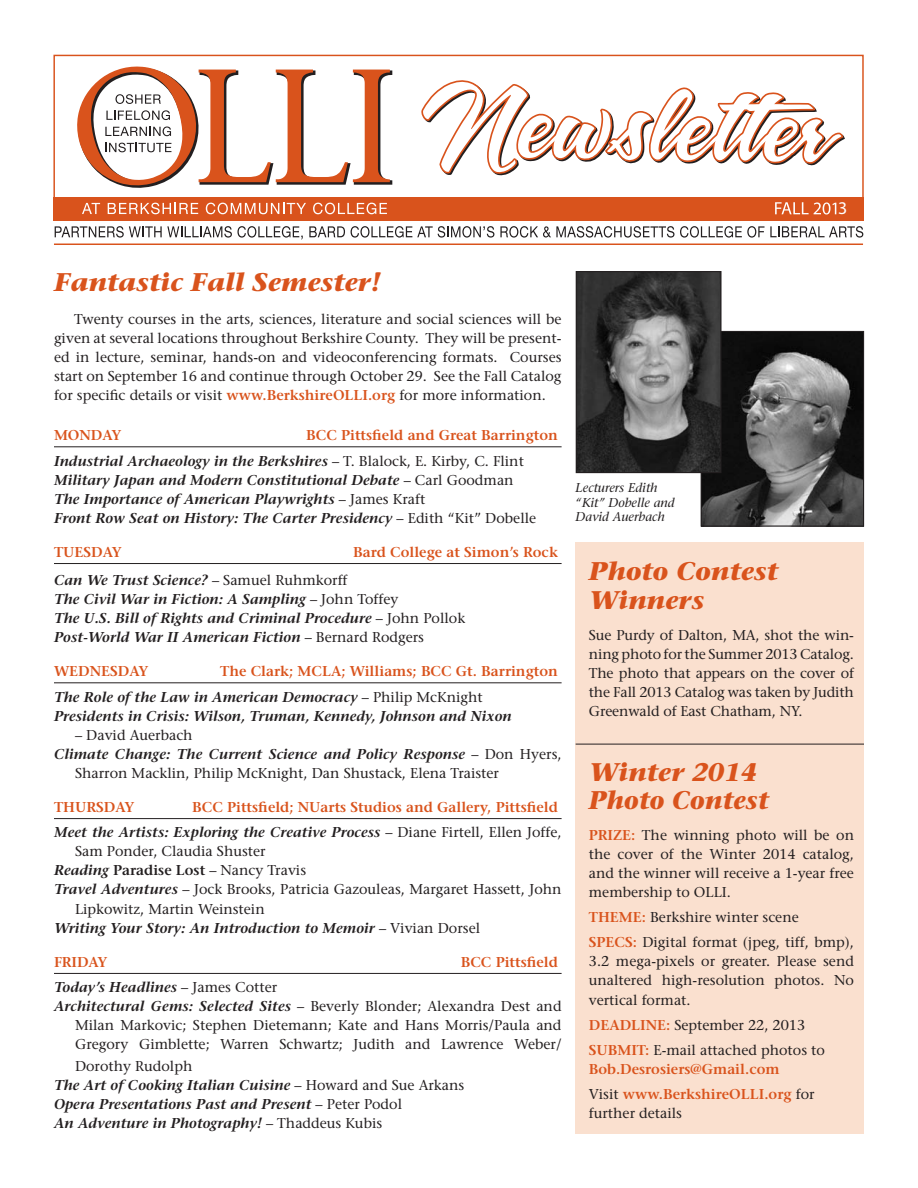
<style>
.page{position:relative;width:918px;height:1188px;background:#fff}
.page>*{position:absolute;margin:0;border:0;box-sizing:border-box;transform-origin:0 0}
.t1{font:italic 700 25.5px/28.5px "Stone Serif";color:#d9531c}
.t2{font:17.85px "Myriad";color:#fff}
.t3{font:14.25px/19px "Stone Serif";color:#231f20;text-align:justify}
.t4{font:italic 600 14.25px/19px "Stone Serif";color:#231f20}
.t5{font:600 14.25px/25.5px "Stone Serif";color:#d9531c}
.t6{font:600 14.25px "Stone Serif";color:#231f20}
.t7{font:italic 12.75px/15px "Stone Serif";color:#231f20}
.s1{font-weight:600;color:#d9531c}
.s2{font-style:normal;color:#d9531c}
.s3{font-weight:400;font-style:normal}
.s4{font-style:italic;color:#231f20}
.s5{font-weight:400;color:#231f20}
.s6{font-style:italic}
.s7{font-weight:400}
.s8{font-weight:600;font-style:italic}
</style>
<div class="page">
<img style="left:703px;top:333px;width:159px;height:192px">
<div style="left:701px;top:331px;width:163px;height:196px;border:1px solid #231f20"></div>
<div style="left:576px;top:542px;width:288px;height:592px;background:#fae0cf"></div>
<div style="left:53px;top:197px;width:811px;height:23px;background:#d9531c"></div>
<svg style="left:55px;top:226px;width:248px;height:14px"></svg>
<svg style="left:309px;top:226px;width:36px;height:11px"></svg>
<svg style="left:351px;top:226px;width:143px;height:12px"></svg>
<svg style="left:500px;top:226px;width:174px;height:12px"></svg>
<svg style="left:680px;top:226px;width:183px;height:12px"></svg>
<hr style="left:54px;top:244px;width:809px;height:1px;background:#d9531c">
<svg style="left:421px;top:80px;width:424px;height:96px"></svg>
<svg style="left:77px;top:66px;width:316px;height:122px"></svg>
<svg style="left:82px;top:203px;width:18px;height:11px"></svg>
<svg style="left:108px;top:203px;width:90px;height:11px"></svg>
<svg style="left:206px;top:203px;width:100px;height:11px"></svg>
<svg style="left:313px;top:203px;width:74px;height:11px"></svg>
<svg style="left:775px;top:202px;width:61px;height:13px"></svg>
<div style="left:53px;top:55px;width:811px;height:146px;border:1px solid #d9531c"></div>
<hr style="left:576px;top:744px;width:288px;height:1px;background:#231f20">
<hr style="left:54px;top:446px;width:508px;height:1px;background:#231f20">
<hr style="left:54px;top:563px;width:508px;height:1px;background:#231f20">
<hr style="left:54px;top:682px;width:508px;height:1px;background:#231f20">
<hr style="left:54px;top:818px;width:508px;height:1px;background:#231f20">
<hr style="left:54px;top:973px;width:508px;height:1px;background:#231f20">
<img style="left:578px;top:273px;width:142px;height:198px">
<div style="left:576px;top:271px;width:146px;height:202px;border:1px solid #231f20"></div>
<p class="t2" style="left:838px;top:199px;width:11px">3</p>
<h1 class="t1" style="left:54px;top:268px;width:328px">Fantastic Fall Semester!</h1>
<p class="t3" style="left:54px;top:309px;width:509px;text-indent:20px">Twenty courses in the arts, sciences, literature and social sciences will be given at several locations throughout Berkshire County. They will be present&shy;ed in lecture, seminar, hands-on and videoconferencing formats. Courses start on September 16 and continue through October 29. See the Fall Catalog for specific details or visit <span class="s1">www.BerkshireOLLI.org</span> for more information.</p>
<p class="t5" style="left:54px;top:422px;width:69px">MONDAY</p>
<p class="t4" style="left:54px;top:422px;width:506px;line-height:25.5px;text-indent:252px"><span class="s2">BCC Pittsfield and Great Barrington<br></span>Industrial Archaeology in the Berkshires <span class="s3">– T. Blalock, E. Kirby, C. Flint</span></p>
<p class="t4" style="left:54px;top:470px;width:484px">Military Japan and Modern Constitutional Debate <span class="s3">– Carl Goodman<br></span>The Importance of American Playwrights <span class="s3">– James Kraft<br></span>Front Row Seat on History: The Carter Presidency <span class="s3">– Edith “Kit” Dobelle</span></p>
<p class="t5" style="left:54px;top:539px;width:69px">TUESDAY</p>
<p class="t5" style="left:353px;top:539px;width:206px">Bard College at Simon’s Rock</p>
<p class="t4" style="left:54px;top:570px;width:413px">Can We Trust Science? <span class="s3">– Samuel Ruhmkorff<br></span>The Civil War in Fiction: A Sampling <span class="s3">– John Toffey<br></span>The U.S. Bill of Rights and Criminal Procedure <span class="s3">– John Pollok </span>Post-World War II American Fiction <span class="s3">– Bernard Rodgers</span></p>
<p class="t5" style="left:54px;top:658px;width:96px">WEDNESDAY</p>
<p class="t5" style="left:54px;top:658px;width:506px;text-indent:166px">The Clark; MCLA; Williams; BCC Gt. Barrington<br><span class="s4">The Role of the Law in American Democracy</span> <span class="s5">– Philip McKnight</span></p>
<p class="t4" style="left:54px;top:706px;width:459px">Presidents in Crisis: Wilson, Truman, Kennedy, Johnson and Nixon</p>
<p class="t3" style="left:75px;top:725px;width:119px">– David Auerbach</p>
<p class="t4" style="left:54px;top:744px;width:509px">Climate Change: The Current Science and Policy Response <span class="s3">– Don Hyers,</span></p>
<p class="t3" style="left:75px;top:763px;width:426px">Sharron Macklin, Philip McKnight, Dan Shustack, Elena Traister</p>
<p class="t5" style="left:54px;top:794px;width:82px">THURSDAY</p>
<p class="t5" style="left:54px;top:794px;width:509px;text-align:right">BCC Pittsfield; NUarts Studios and Gallery, Pittsfield<br><span class="s4">Meet the Artists: Exploring the Creative Process</span> <span class="s5">– Diane Firtell, Ellen Joffe,</span></p>
<p class="t3" style="left:75px;top:842px;width:192px">Sam Ponder, Claudia Shuster</p>
<p class="t6" style="left:54px;top:862px;width:254px"><span class="s6">Reading</span> Paradise Lost <span class="s7">– Nancy Travis</span></p>
<p class="t3" style="left:54px;top:880px;width:509px"><span class="s8">Travel Adventures</span> – Jock Brooks, Patricia Gazouleas, Margaret Hassett, John</p>
<p class="t3" style="left:75px;top:899px;width:191px">Lipkowitz, Martin Weinstein</p>
<p class="t4" style="left:54px;top:918px;width:428px">Writing Your Story: An Introduction to Memoir <span class="s3">– Vivian Dorsel</span></p>
<p class="t5" style="left:54px;top:949px;width:55px">FRIDAY</p>
<p class="t5" style="left:461px;top:949px;width:99px">BCC Pittsfield</p>
<p class="t4" style="left:54px;top:978px;width:225px">Today’s Headlines <span class="s3">– James Cotter</span></p>
<p class="t3" style="left:54px;top:997px;width:509px"><span class="s8">Architectural Gems: Selected Sites</span> – Beverly Blonder; Alexandra Dest and</p>
<p class="t3" style="left:75px;top:1016px;width:488px">Milan Markovic; Stephen Dietemann; Kate and Hans Morris/Paula and</p>
<p class="t3" style="left:75px;top:1035px;width:488px">Gregory Gimblette; Warren Schwartz; Judith and Lawrence Weber/</p>
<p class="t4" style="left:54px;top:1057px;width:412px;text-indent:21px"><span class="s3">Dorothy Rudolph<br></span>The Art of Cooking Italian Cuisine <span class="s3">– Howard and Sue Arkans </span>Opera Presentations Past and Present <span class="s3">– Peter Podol<br></span>An Adventure in Photography! <span class="s3">– Thaddeus Kubis</span></p>
<p class="t7" style="left:576px;top:480px;width:101px">Lecturers Edith “Kit” Dobelle and<br>David Auerbach</p>
<h1 class="t1" style="left:589px;top:557px;width:191px">Photo Contest<br>Winners</h1>
<p class="t3" style="left:589px;top:625px;width:267px">Sue Purdy of Dalton, MA, shot the win&shy;ning photo for the Summer 2013 Catalog.<br>The photo that appears on the cover of the Fall 2013 Catalog was taken by Judith Greenwald of East Chatham, NY.</p>
<h1 class="t1" style="left:589px;top:757px;width:181px">Winter 2014<br>Photo Contest</h1>
<p class="t3" style="left:589px;top:826px;width:267px"><span class="s1">PRIZE:</span> The winning photo will be on the cover of the Winter 2014 catalog, and the winner will receive a 1-year free membership to OLLI.</p>
<p class="t3" style="left:589px;top:905px;width:267px;line-height:25px"><span class="s1">THEME:</span> Berkshire winter scene<br><span class="s1">SPECS:</span> Digital format (jpeg, tiff, bmp),</p>
<p class="t3" style="left:589px;top:952px;width:267px">3.2 mega-pixels or greater. Please send unaltered high-resolution photos. No vertical format.</p>
<p class="t3" style="left:589px;top:1012px;width:238px;line-height:25px"><span class="s1">DEADLINE:</span> September 22, 2013<br><span class="s1">SUBMIT:</span> E-mail attached photos to</p>
<p class="t5" style="left:589px;top:1056px;width:227px;line-height:25px">Bob.Desrosiers@Gmail.com<br><span class="s5">Visit</span> www.BerkshireOLLI.org <span class="s5">for</span></p>
<p class="t3" style="left:589px;top:1103px;width:95px">further details</p>
</div>
